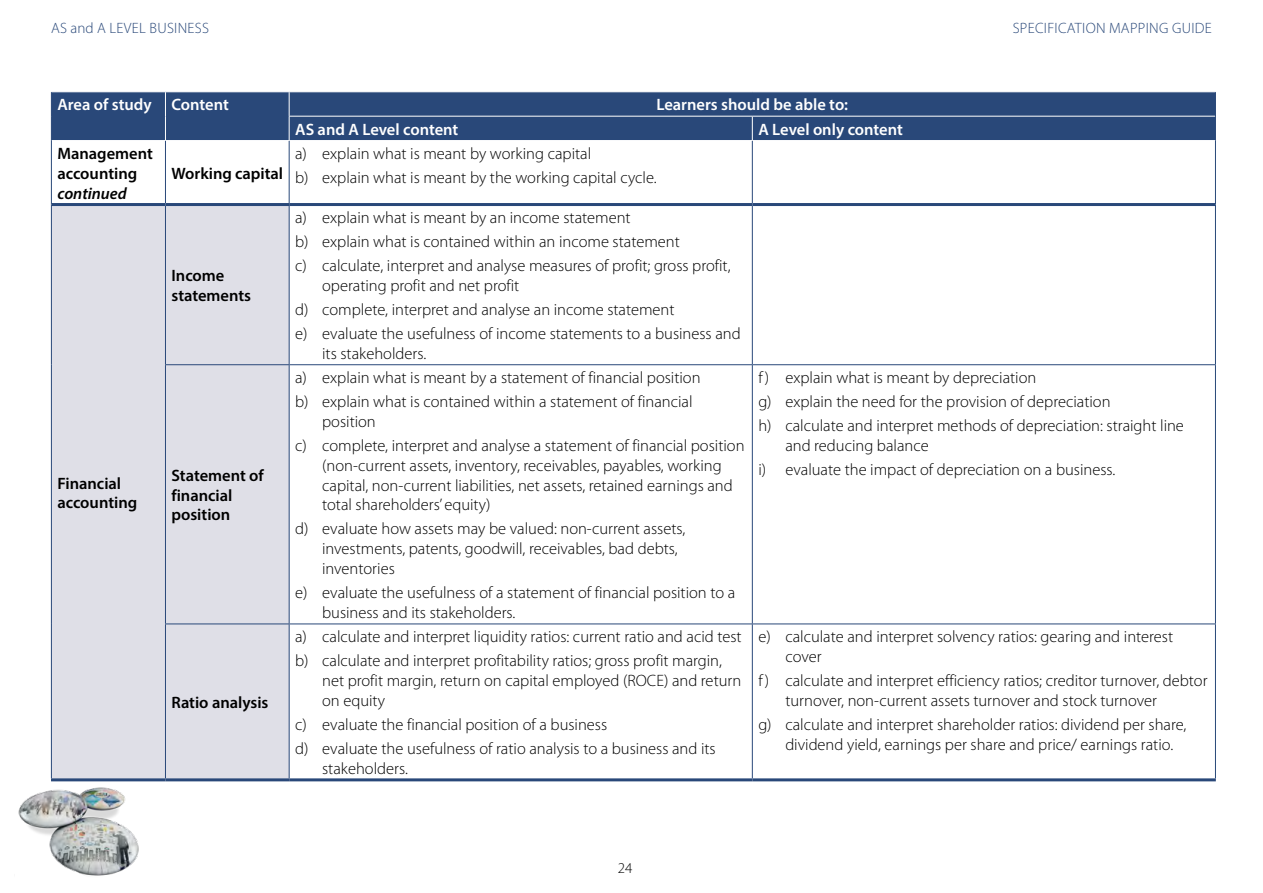
<style>
.page{position:relative;width:1263px;height:893px;background:#fff}
.page>*{position:absolute;margin:0;border:0;box-sizing:border-box;transform-origin:0 0}
.t1{font:300 16.5px/19.8px "Myriad Pro";color:#000}
.t2{font:600 16.5px/19.8px "Myriad Pro";color:#000}
.t3{font:600 16.5px "Myriad Pro";color:#fff}
.t4{font:italic 600 16.5px "Myriad Pro";color:#000}
.t5{font:300 15px "Myriad Pro";letter-spacing:.02em;color:#294879}
.t6{font:300 15px "Myriad Pro";color:#000}
</style>
<div class="page">
<img style="left:18px;top:787px;width:121px;height:89px">
<div style="left:52px;top:92px;width:1163px;height:48px;background:#294879"></div>
<div style="left:52px;top:206px;width:237px;height:572px;background:#dfdfe7"></div>
<svg style="left:165px;top:92px;width:1px;height:48px"></svg>
<hr style="left:289px;top:116px;width:463px;height:1px;background:#fff">
<svg style="left:289px;top:92px;width:1px;height:48px"></svg>
<hr style="left:752px;top:116px;width:463px;height:1px;background:#fff">
<svg style="left:752px;top:117px;width:1px;height:23px"></svg>
<hr style="left:51px;top:141px;width:1px;height:64px;background:#294879">
<hr style="left:165px;top:141px;width:1px;height:62px;background:#294879">
<hr style="left:289px;top:141px;width:1px;height:62px;background:#294879">
<hr style="left:752px;top:141px;width:1px;height:62px;background:#294879">
<hr style="left:1215px;top:141px;width:1px;height:64px;background:#294879">
<hr style="left:51px;top:205px;width:1px;height:160px;background:#294879">
<hr style="left:165px;top:206px;width:1px;height:158px;background:#294879">
<hr style="left:289px;top:206px;width:1px;height:158px;background:#294879">
<hr style="left:752px;top:206px;width:1px;height:158px;background:#294879">
<hr style="left:1215px;top:205px;width:1px;height:159px;background:#294879">
<hr style="left:51px;top:365px;width:1px;height:259px;background:#294879">
<hr style="left:165px;top:364px;width:124px;height:1px;background:#294879">
<hr style="left:165px;top:365px;width:1px;height:259px;background:#294879">
<hr style="left:289px;top:364px;width:463px;height:1px;background:#294879">
<hr style="left:289px;top:365px;width:1px;height:259px;background:#294879">
<hr style="left:752px;top:364px;width:464px;height:1px;background:#294879">
<hr style="left:752px;top:365px;width:1px;height:259px;background:#294879">
<hr style="left:1215px;top:365px;width:1px;height:259px;background:#294879">
<hr style="left:51px;top:624px;width:1px;height:154px;background:#294879">
<hr style="left:165px;top:624px;width:124px;height:1px;background:#294879">
<hr style="left:165px;top:624px;width:1px;height:154px;background:#294879">
<hr style="left:289px;top:624px;width:463px;height:1px;background:#294879">
<hr style="left:289px;top:624px;width:1px;height:154px;background:#294879">
<hr style="left:752px;top:624px;width:464px;height:1px;background:#294879">
<hr style="left:752px;top:624px;width:1px;height:154px;background:#294879">
<hr style="left:1215px;top:624px;width:1px;height:154px;background:#294879">
<svg style="left:51px;top:92px;width:1px;height:49px"></svg>
<svg style="left:1215px;top:92px;width:1px;height:49px"></svg>
<hr style="left:52px;top:203px;width:113px;height:3px;background:#294879">
<hr style="left:165px;top:203px;width:124px;height:3px;background:#294879">
<hr style="left:289px;top:203px;width:463px;height:3px;background:#294879">
<hr style="left:752px;top:203px;width:463px;height:3px;background:#294879">
<hr style="left:51px;top:778px;width:114px;height:3px;background:#294879">
<hr style="left:165px;top:778px;width:124px;height:3px;background:#294879">
<hr style="left:289px;top:778px;width:463px;height:3px;background:#294879">
<hr style="left:752px;top:778px;width:464px;height:3px;background:#294879">
<p class="t5" style="left:51px;top:19px;width:159px">AS and A LEVEL BUSINESS</p>
<p class="t5" style="left:1013px;top:19px;width:201px">SPECIFICATION MAPPING GUIDE</p>
<p class="t3" style="left:57px;top:94px;width:96px">Area of study</p>
<p class="t3" style="left:171px;top:94px;width:59px">Content</p>
<p class="t3" style="left:656px;top:94px;width:193px">Learners should be able to:</p>
<p class="t3" style="left:295px;top:119px;width:165px">AS and A Level content</p>
<p class="t3" style="left:758px;top:119px;width:146px">A Level only content</p>
<p class="t2" style="left:57px;top:143px;width:97px">Management</p>
<p class="t2" style="left:57px;top:163px;width:81px">accounting</p>
<p class="t4" style="left:57px;top:182px;width:71px">continued</p>
<p class="t1" style="left:295px;top:144px;width:298px">a) explain what is meant by working capital</p>
<p class="t1" style="left:295px;top:168px;width:363px">b) explain what is meant by the working capital cycle.</p>
<p class="t2" style="left:171px;top:163px;width:113px">Working capital</p>
<p class="t2" style="left:57px;top:473px;width:65px">Financial</p>
<p class="t2" style="left:57px;top:492px;width:81px">accounting</p>
<p class="t2" style="left:171px;top:265px;width:54px">Income</p>
<p class="t2" style="left:171px;top:285px;width:81px">statements</p>
<p class="t2" style="left:171px;top:465px;width:94px">Statement of</p>
<p class="t2" style="left:171px;top:485px;width:63px">financial position</p>
<p class="t2" style="left:171px;top:692px;width:99px">Ratio analysis</p>
<p class="t1" style="left:295px;top:208px;width:337px">a) explain what is meant by an income statement</p>
<p class="t1" style="left:295px;top:232px;width:386px">b) explain what is contained within an income statement</p>
<p class="t1" style="left:322px;top:256px;width:410px;text-indent:-27px">c) calculate, interpret and analyse measures of profit; gross profit, operating profit and net profit</p>
<p class="t1" style="left:295px;top:300px;width:381px">d) complete, interpret and analyse an income statement</p>
<p class="t1" style="left:322px;top:324px;width:420px;text-indent:-27px">e) evaluate the usefulness of income statements to a business and its stakeholders.</p>
<p class="t1" style="left:295px;top:368px;width:407px">a) explain what is meant by a statement of financial position</p>
<p class="t1" style="left:322px;top:392px;width:372px;text-indent:-27px">b) explain what is contained within a statement of financial position</p>
<p class="t1" style="left:322px;top:436px;width:424px;text-indent:-27px">c) complete, interpret and analyse a statement of financial position (non-current assets, inventory, receivables, payables, working capital, non-current liabilities, net assets, retained earnings and total shareholders’ equity)</p>
<p class="t1" style="left:322px;top:519px;width:365px;text-indent:-27px">d) evaluate how assets may be valued: non-current assets, investments, patents, goodwill, receivables, bad debts, inventories</p>
<p class="t1" style="left:322px;top:583px;width:415px;text-indent:-27px">e) evaluate the usefulness of a statement of financial position to a business and its stakeholders.</p>
<p class="t1" style="left:295px;top:627px;width:448px">a) calculate and interpret liquidity ratios: current ratio and acid test</p>
<p class="t1" style="left:322px;top:651px;width:421px;text-indent:-27px">b) calculate and interpret profitability ratios; gross profit margin, net profit margin, return on capital employed (ROCE) and return on equity</p>
<p class="t1" style="left:295px;top:715px;width:314px">c) evaluate the financial position of a business</p>
<p class="t1" style="left:322px;top:739px;width:395px;text-indent:-27px">d) evaluate the usefulness of ratio analysis to a business and its stakeholders.</p>
<p class="t1" style="left:758px;top:368px;width:279px">f ) explain what is meant by depreciation</p>
<p class="t1" style="left:758px;top:392px;width:354px">g) explain the need for the provision of depreciation</p>
<p class="t1" style="left:785px;top:416px;width:400px;text-indent:-27px">h) calculate and interpret methods of depreciation: straight line and reducing balance</p>
<p class="t1" style="left:758px;top:460px;width:358px">i) evaluate the impact of depreciation on a business.</p>
<p class="t1" style="left:785px;top:627px;width:389px;text-indent:-27px">e) calculate and interpret solvency ratios: gearing and interest cover</p>
<p class="t1" style="left:785px;top:671px;width:424px;text-indent:-27px">f ) calculate and interpret efficiency ratios; creditor turnover, debtor turnover, non-current assets turnover and stock turnover</p>
<p class="t1" style="left:785px;top:715px;width:403px;text-indent:-27px">g) calculate and interpret shareholder ratios: dividend per share, dividend yield, earnings per share and price/ earnings ratio.</p>
<p class="t6" style="left:618px;top:860px;width:16px">24</p>
</div>
